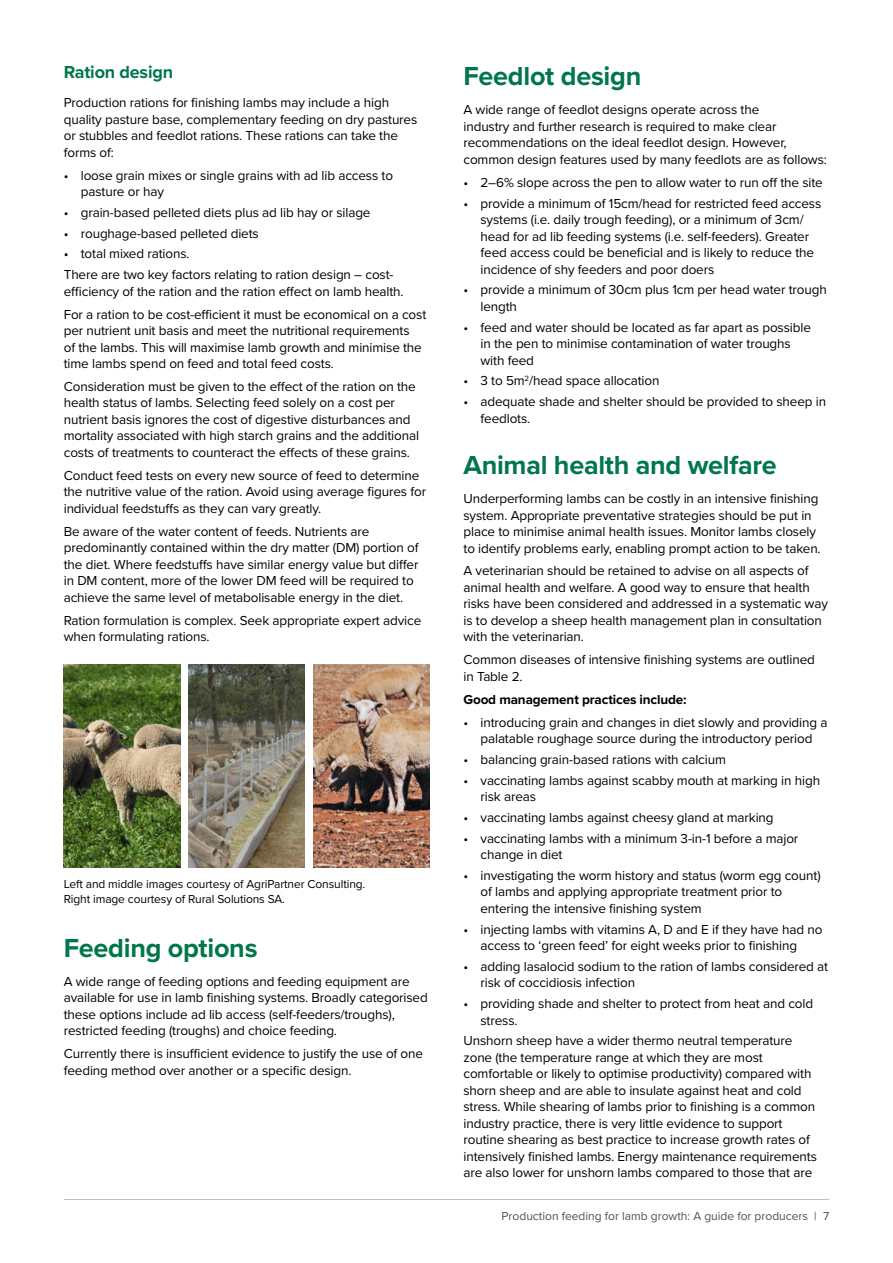
<style>
.page{position:relative;width:893px;height:1263px;background:#fff}
.page>*{position:absolute;margin:0;border:0;box-sizing:border-box;transform-origin:0 0}
.t1{font:700 27px "Proxima Nova";letter-spacing:-.01em;color:#00774a}
.t2{font:700 18px "Proxima Nova";letter-spacing:-.01em;color:#00774a}
.t3{font:13.5px/16.5px "Proxima Nova";letter-spacing:-.01em;color:#000}
.t4{font:700 13.5px "Proxima Nova";letter-spacing:-.01em;color:#000}
.t5{font:12px/15px "Proxima Nova";letter-spacing:-.01em;color:#000}
.t6{font:12px "Proxima Nova";color:#4d5054}
</style>
<div class="page">
<hr style="left:64px;top:1199px;width:765px;height:1px;background:#c2bfc1">
<img style="left:64px;top:665px;width:116px;height:202px">
<img style="left:189px;top:665px;width:116px;height:202px">
<img style="left:313px;top:665px;width:116px;height:202px">
<h2 class="t2" style="left:64px;top:61px;width:111px">Ration design</h2>
<p class="t3" style="left:64px;top:94px;width:355px">Production rations for finishing lambs may include a high quality pasture base, complementary feeding on dry pastures or stubbles and feedlot rations. These rations can take the forms of:</p>
<p class="t3" style="left:81px;top:166px;width:314px;text-indent:-17px">• loose grain mixes or single grains with ad lib access to pasture or hay</p>
<p class="t3" style="left:64px;top:204px;width:308px">• grain-based pelleted diets plus ad lib hay or silage</p>
<p class="t3" style="left:64px;top:224px;width:197px">• roughage-based pelleted diets</p>
<p class="t3" style="left:64px;top:243px;width:331px;line-height:20.7px">• total mixed rations.<br>There are two key factors relating to ration design – cost-</p>
<p class="t3" style="left:64px;top:279px;width:364px;line-height:23px">efficiency of the ration and the ration effect on lamb health.<br>For a ration to be cost-efficient it must be economical on a cost</p>
<p class="t3" style="left:64px;top:322px;width:360px">per nutrient unit basis and meet the nutritional requirements of the lambs. This will maximise lamb growth and minimise the time lambs spend on feed and total feed costs.</p>
<p class="t3" style="left:64px;top:378px;width:357px">Consideration must be given to the effect of the ration on the health status of lambs. Selecting feed solely on a cost per nutrient basis ignores the cost of digestive disturbances and mortality associated with high starch grains and the additional costs of treatments to counteract the effects of these grains.</p>
<p class="t3" style="left:64px;top:466px;width:364px">Conduct feed tests on every new source of feed to determine the nutritive value of the ration. Avoid using average figures for individual feedstuffs as they can vary greatly.</p>
<p class="t3" style="left:64px;top:522px;width:356px">Be aware of the water content of feeds. Nutrients are predominantly contained within the dry matter (DM) portion of the diet. Where feedstuffs have similar energy value but differ in DM content, more of the lower DM feed will be required to achieve the same level of metabolisable energy in the diet.</p>
<p class="t3" style="left:64px;top:611px;width:359px">Ration formulation is complex. Seek appropriate expert advice when formulating rations.</p>
<p class="t5" style="left:64px;top:876px;width:303px">Left and middle images courtesy of AgriPartner Consulting.<br>Right image courtesy of Rural Solutions SA.</p>
<h1 class="t1" style="left:64px;top:931px;width:195px">Feeding options</h1>
<p class="t3" style="left:64px;top:972px;width:366px">A wide range of feeding options and feeding equipment are available for use in lamb finishing systems. Broadly categorised these options include ad lib access (self-feeders/troughs), restricted feeding (troughs) and choice feeding.</p>
<p class="t3" style="left:64px;top:1045px;width:361px">Currently there is insufficient evidence to justify the use of one feeding method over another or a specific design.</p>
<h1 class="t1" style="left:463px;top:60px;width:179px">Feedlot design</h1>
<p class="t3" style="left:463px;top:101px;width:365px">A wide range of feedlot designs operate across the<br>industry and further research is required to make clear recommendations on the ideal feedlot design. However, common design features used by many feedlots are as follows:</p>
<p class="t3" style="left:463px;top:173px;width:361px">• 2–6% slope across the pen to allow water to run off the site</p>
<p class="t3" style="left:480px;top:194px;width:342px;text-indent:-17px">• provide a minimum of 15cm/head for restricted feed access systems (i.e. daily trough feeding), or a minimum of 3cm/ head for ad lib feeding systems (i.e. self-feeders). Greater feed access could be beneficial and is likely to reduce the incidence of shy feeders and poor doers</p>
<p class="t3" style="left:480px;top:281px;width:348px;text-indent:-17px">• provide a minimum of 30cm plus 1cm per head water trough length</p>
<p class="t3" style="left:480px;top:318px;width:332px;text-indent:-17px">• feed and water should be located as far apart as possible in the pen to minimise contamination of water troughs with feed</p>
<p class="t3" style="left:463px;top:372px;width:198px">• 3 to 5m<sup>2</sup>/head space allocation</p>
<p class="t3" style="left:480px;top:393px;width:347px;text-indent:-17px">• adequate shade and shelter should be provided to sheep in feedlots.</p>
<h1 class="t1" style="left:463px;top:449px;width:315px">Animal health and welfare</h1>
<p class="t3" style="left:463px;top:490px;width:359px">Underperforming lambs can be costly in an intensive finishing system. Appropriate preventative strategies should be put in place to minimise animal health issues. Monitor lambs closely to identify problems early, enabling prompt action to be taken.</p>
<p class="t3" style="left:463px;top:562px;width:366px">A veterinarian should be retained to advise on all aspects of animal health and welfare. A good way to ensure that health risks have been considered and addressed in a systematic way is to develop a sheep health management plan in consultation with the veterinarian.</p>
<p class="t3" style="left:463px;top:651px;width:353px">Common diseases of intensive finishing systems are outlined in Table 2.</p>
<p class="t4" style="left:463px;top:691px;width:225px">Good management practices include:</p>
<p class="t3" style="left:463px;top:713px;width:365px;text-align:center">• introducing grain and changes in diet slowly and providing a palatable roughage source during the introductory period</p>
<p class="t3" style="left:463px;top:750px;width:264px">• balancing grain-based rations with calcium</p>
<p class="t3" style="left:480px;top:771px;width:341px;text-indent:-17px">• vaccinating lambs against scabby mouth at marking in high risk areas</p>
<p class="t3" style="left:463px;top:808px;width:312px">• vaccinating lambs against cheesy gland at marking</p>
<p class="t3" style="left:480px;top:829px;width:319px;text-indent:-17px">• vaccinating lambs with a minimum 3-in-1 before a major change in diet</p>
<p class="t3" style="left:480px;top:866px;width:342px;text-indent:-17px">• investigating the worm history and status (worm egg count) of lambs and applying appropriate treatment prior to entering the intensive finishing system</p>
<p class="t3" style="left:480px;top:920px;width:343px;text-indent:-17px">• injecting lambs with vitamins A, D and E if they have had no access to ‘green feed’ for eight weeks prior to finishing</p>
<p class="t3" style="left:480px;top:957px;width:349px;text-indent:-17px">• adding lasalocid sodium to the ration of lambs considered at risk of coccidiosis infection</p>
<p class="t3" style="left:480px;top:995px;width:334px;text-indent:-17px">• providing shade and shelter to protect from heat and cold stress.</p>
<p class="t3" style="left:463px;top:1032px;width:355px">Unshorn sheep have a wider thermo neutral temperature zone (the temperature range at which they are most comfortable or likely to optimise productivity) compared with shorn sheep and are able to insulate against heat and cold stress. While shearing of lambs prior to finishing is a common industry practice, there is very little evidence to support routine shearing as best practice to increase growth rates of intensively finished lambs. Energy maintenance requirements are also lower for unshorn lambs compared to those that are</p>
<p class="t6" style="left:502px;top:1207px;width:329px">Production feeding for lamb growth: A guide for producers | 7</p>
</div>
